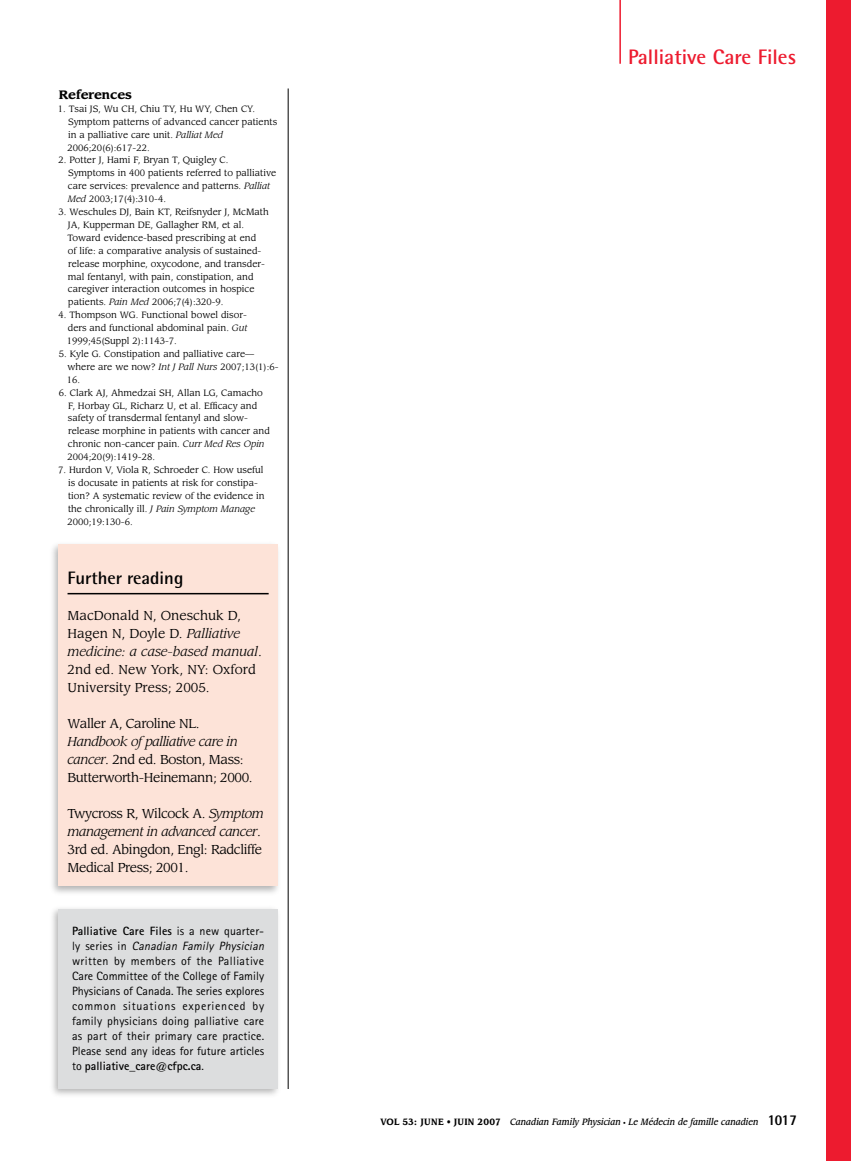
<style>
.page{position:relative;width:851px;height:1161px;background:#fff}
.page>*{position:absolute;margin:0;border:0;box-sizing:border-box;transform-origin:0 0}
.t1{font:700 21px "Rotis Semi Sans Std";color:#ed1b2f}
.t2{font:700 18px "Rotis Semi Sans Std";color:#000}
.t3{font:12.75px/18px "Leawood Std";letter-spacing:-.03em;color:#000}
.t4{font:12.75px/18px "Leawood Std";color:#000}
.t5{font:12px/15px "Rotis Sans Serif Std";letter-spacing:.015em;color:#000}
.t6{font:700 12px "Leawood Std";letter-spacing:-.005em;color:#000}
.t7{font:9px/12.9px "Leawood Std";color:#000}
.t8{font:italic 500 9px "Leawood Std";color:#000;scale:.9 1}
.s1{font-style:italic}
.s2{font-weight:700}
.s3{font-weight:700;font-style:normal}
.s4{font-style:normal;font-size:6px}
.s5{font-family:"Rotis Semi Sans Std";font-weight:800;font-style:normal;font-size:15px}
</style>
<div class="page">
<div style="left:826px;top:0;width:24px;height:1161px;background:#ed1b2f"></div>
<hr style="left:619px;top:0;width:2px;height:64px;background:#ed1b2f">
<div style="left:48px;top:540px;width:234px;height:357px;background:#000;opacity:.3"></div>
<div style="left:58px;top:544px;width:219px;height:342px;background:#fde3d8"></div>
<hr style="left:68px;top:593px;width:200px;height:1px;background:#000">
<div style="left:48px;top:904px;width:234px;height:196px;background:#000;opacity:.3"></div>
<div style="left:58px;top:909px;width:219px;height:180px;background:#dcddde"></div>
<hr style="left:288px;top:88px;width:1px;height:1001px;background:#000">
<h3 class="t6" style="left:59px;top:87px;width:75px">References</h3>
<p class="t7" style="left:68px;top:102px;width:211px;text-indent:-10px">1. Tsai JS, Wu CH, Chiu TY, Hu WY, Chen CY.<br>Symptom patterns of advanced cancer patients in a palliative care unit. <span class="s1">Palliat Med </span>2006;20(6):617-22.</p>
<p class="t7" style="left:68px;top:154px;width:210px;text-indent:-9px">2. Potter J, Hami F, Bryan T, Quigley C.<br>Symptoms in 400 patients referred to palliative care services: prevalence and patterns. <span class="s1">Palliat Med</span> 2003;17(4):310-4.</p>
<p class="t7" style="left:67px;top:206px;width:203px;text-indent:-9px">3. Weschules DJ, Bain KT, Reifsnyder J, McMath JA, Kupperman DE, Gallagher RM, et al.<br>Toward evidence-based prescribing at end<br>of life: a comparative analysis of sustained&shy;release morphine, oxycodone, and transder&shy;mal fentanyl, with pain, constipation, and caregiver interaction outcomes in hospice patients. <span class="s1">Pain Med</span> 2006;7(4):320-9.</p>
<p class="t7" style="left:67px;top:309px;width:182px;text-align:justify;text-indent:-8px">4. Thompson WG. Functional bowel disor&shy;ders and functional abdominal pain. <span class="s1">Gut </span>1999;45(Suppl 2):1143-7.</p>
<p class="t7" style="left:67px;top:348px;width:213px;text-indent:-8px">5. Kyle G. Constipation and palliative care— where are we now? <span class="s1">Int J Pall Nurs</span> 2007;13(1):6-<br>16.</p>
<p class="t7" style="left:68px;top:386px;width:204px;text-indent:-9px">6. Clark AJ, Ahmedzai SH, Allan LG, Camacho F, Horbay GL, Richarz U, et al. Efficacy and safety of transdermal fentanyl and slow&shy;release morphine in patients with cancer and chronic non-cancer pain. <span class="s1">Curr Med Res Opin </span>2004;20(9):1419-28.</p>
<p class="t7" style="left:68px;top:464px;width:199px;text-indent:-9px">7. Hurdon V, Viola R, Schroeder C. How useful is docusate in patients at risk for constipa&shy;tion? A systematic review of the evidence in the chronically ill. <span class="s1">J Pain Symptom Manage </span>2000;19:130-6.</p>
<h2 class="t2" style="left:68px;top:567px;width:117px">Further reading</h2>
<h3 class="t4" style="left:68px;top:607px;width:196px">MacDonald N, Oneschuk D,<br>Hagen N, Doyle D. <span class="s1">Palliative medicine: a case-based manual</span>.<br>2nd ed. New York, NY: Oxford<br>University Press; 2005.</h3>
<h3 class="t3" style="left:68px;top:715px;width:133px">Waller A, Caroline NL.</h3>
<h3 class="t3" style="left:68px;top:733px;width:187px"><span class="s1">Handbook of palliative care in cancer</span>. 2nd ed. Boston, Mass:<br>Butterworth-Heinemann; 2000.</h3>
<h3 class="t3" style="left:68px;top:805px;width:198px">Twycross R, Wilcock A. <span class="s1">Symptom management in advanced cancer</span>.<br>3rd ed. Abingdon, Engl: Radcliffe<br>Medical Press; 2001.</h3>
<p class="t5" style="left:72px;top:924px;width:196px"><span class="s2">Palliative Care Files</span> is a new quarter&shy;l y s e r i e s i n <span class="s1">Canadian Family Physician </span>written by members of the Palliative Care Committee of the College of Family Physicians of Canada. The series explores common situations experienced by family physicians doing palliative care as part of their primary care practice.<br>Please send any ideas for future articles to <span class="s2">palliative_care@cfpc.ca</span>.</p>
<h1 class="t1" style="left:628px;top:44px;width:170px">Palliative Care Files</h1>
<p class="t8" style="left:380px;top:1116px;width:464px"><span class="s3">Vol 53: june • juin 2007</span> Canadian Family Physician <span class="s4">•</span> Le Médecin de famille canadien <span class="s5">1017</span></p>
</div>
